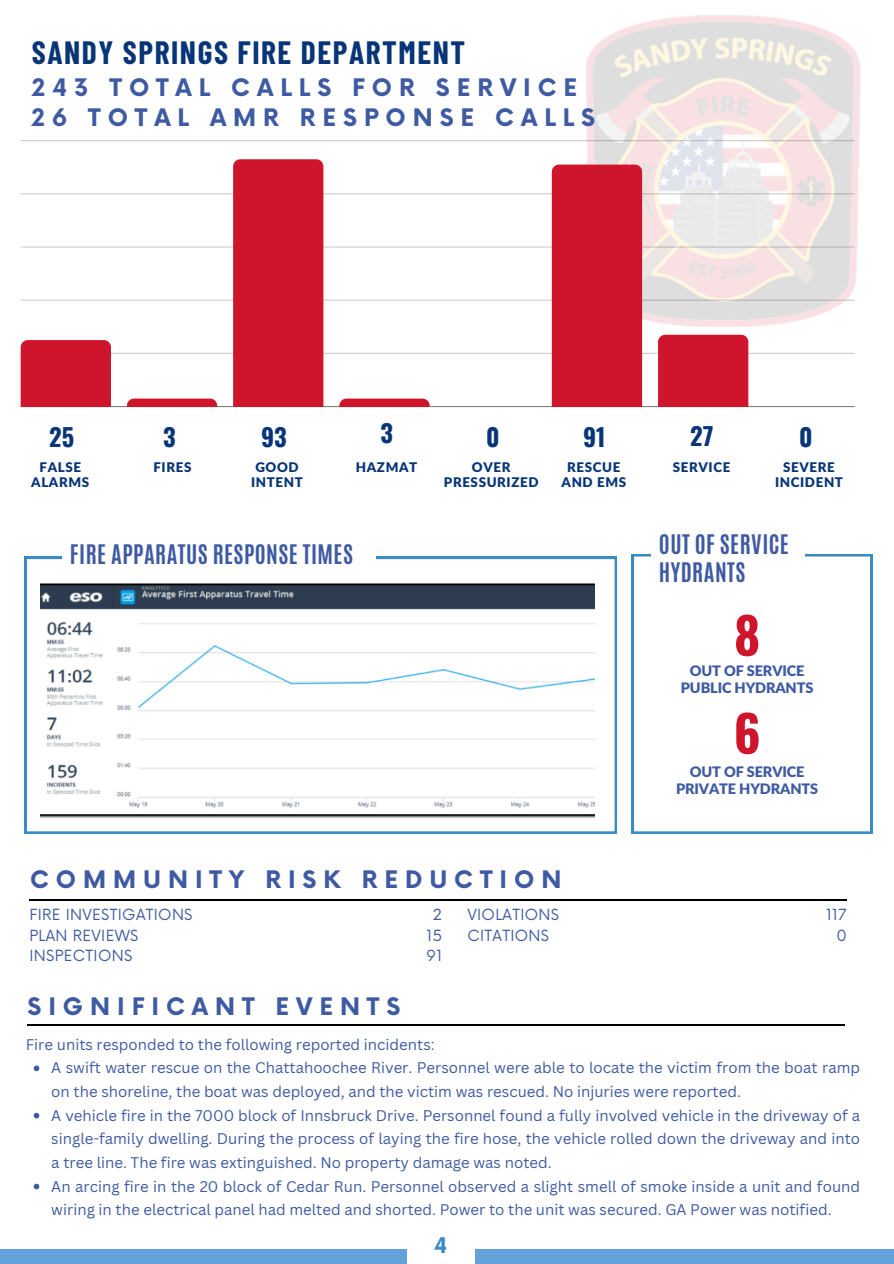
<style>
.page{position:relative;width:894px;height:1264px;background:#fff}
.page>*{position:absolute;margin:0;border:0;box-sizing:border-box;transform-origin:0 0}
.t1{font:700 50.1px "Oswald";color:#cf152b}
.t2{font:700 31.5px "Barlow Condensed";letter-spacing:.05em;color:#073577}
.t3{font:700 24.45px "Oswald";color:#073577}
.t4{font:700 23.55px "Now";letter-spacing:.295em;color:#3e5aa2}
.t5{font:700 22.5px/28.2px "Antonio";letter-spacing:.02em;color:#3e5aa2}
.t6{font:700 21px "Now";color:#3a8ac4}
.t7{font:15px/23.7px "Canva Sans";color:#3e5aa2}
.t8{font:15px/20.2px "Now";letter-spacing:.02em;color:#3e5aa2}
.t9{font:900 14.55px/16.8px "Lato Latin";letter-spacing:-.01em;color:#3e5aa2;text-align:center}
.t10{font:900 13.35px/15.6px "Lato Latin";letter-spacing:.045em;color:#073577;text-align:center}
</style>
<div class="page">
<div style="left:0;top:1248px;width:893px;height:15px;background:#65a1da"></div>
<hr style="left:29px;top:899px;width:817px;height:1px;background:#000">
<div style="left:407px;top:1226px;width:67px;height:37px;background:#fff"></div>
<hr style="left:27px;top:1024px;width:817px;height:1px;background:#000">
<svg style="left:631px;top:554px;width:241px;height:279px"></svg>
<svg style="left:25px;top:557px;width:591px;height:276px"></svg>
<svg style="left:651px;top:554px;width:153px;height:45px"></svg>
<img style="left:572px;top:15px;width:289px;height:312px">
<hr style="left:21px;top:406px;width:833px;height:1px;background:#302d2e">
<hr style="left:21px;top:353px;width:833px;height:1px;background:#302d2e">
<hr style="left:21px;top:299px;width:833px;height:2px;background:#302d2e">
<hr style="left:21px;top:246px;width:833px;height:1px;background:#302d2e">
<hr style="left:21px;top:193px;width:833px;height:1px;background:#302d2e">
<hr style="left:21px;top:140px;width:833px;height:1px;background:#302d2e">
<div style="left:21px;top:340px;width:90px;height:66px;background:#cf152b"></div>
<svg style="left:127px;top:398px;width:90px;height:8px"></svg>
<div style="left:233px;top:159px;width:90px;height:247px;background:#cf152b"></div>
<svg style="left:339px;top:398px;width:90px;height:8px"></svg>
<div style="left:551px;top:165px;width:91px;height:241px;background:#cf152b"></div>
<div style="left:658px;top:335px;width:90px;height:71px;background:#cf152b"></div>
<svg style="left:62px;top:557px;width:313px;height:25px"></svg>
<img style="left:40px;top:582px;width:554px;height:237px">
<svg style="left:34px;top:1065px;width:5px;height:6px"></svg>
<svg style="left:34px;top:1112px;width:5px;height:6px"></svg>
<svg style="left:34px;top:1183px;width:5px;height:6px"></svg>
<p class="t2" style="left:32px;top:33px;width:435px">SANDY SPRINGS FIRE DEPARTMENT</p>
<p class="t4" style="left:32px;top:75px;width:547px">243 TOTAL CALLS FOR SERVICE</p>
<p class="t4" style="left:31px;top:105px;width:565px">26 TOTAL AMR RESPONSE CALLS</p>
<h3 class="t3" style="left:49px;top:417px;width:27px">25</h3>
<p class="t3" style="left:163px;top:417px;width:14px">3</p>
<h3 class="t3" style="left:261px;top:417px;width:27px">93</h3>
<h5 class="t3" style="left:380px;top:414px;width:14px">3</h5>
<h2 class="t3" style="left:486px;top:417px;width:15px">0</h2>
<h4 class="t3" style="left:583px;top:417px;width:24px">91</h4>
<h5 class="t3" style="left:690px;top:416px;width:25px">27</h5>
<h4 class="t3" style="left:799px;top:417px;width:15px">0</h4>
<h2 class="t10" style="left:31px;top:460px;width:59px">FALSE<br>ALARMS</h2>
<h2 class="t10" style="left:774px;top:460px;width:69px">SEVERE<br>INCIDENT</h2>
<p class="t10" style="left:153px;top:460px;width:39px">FIRES</p>
<p class="t10" style="left:444px;top:460px;width:96px">OVER<br>PRESSURIZED</p>
<p class="t10" style="left:561px;top:460px;width:66px">RESCUE<br>AND EMS</p>
<p class="t10" style="left:255px;top:460px;width:45px">GOOD</p>
<p class="t10" style="left:356px;top:460px;width:63px">HAZMAT</p>
<p class="t10" style="left:672px;top:460px;width:59px">SERVICE</p>
<p class="t10" style="left:251px;top:475px;width:53px">INTENT</p>
<h2 class="t5" style="left:70px;top:540px;width:284px">FIRE APPARATUS RESPONSE TIMES</h2>
<h1 class="t5" style="left:658px;top:530px;width:131px">OUT OF SERVICE<br>HYDRANTS</h1>
<h2 class="t1" style="left:733px;top:596px;width:28px">8</h2>
<h5 class="t9" style="left:680px;top:663px;width:134px">OUT OF SERVICE<br>PUBLIC HYDRANTS</h5>
<p class="t1" style="left:733px;top:694px;width:28px">6</p>
<p class="t9" style="left:676px;top:763px;width:143px">OUT OF SERVICE<br>PRIVATE HYDRANTS</p>
<h2 class="t4" style="left:30px;top:866px;width:532px">COMMUNITY RISK REDUCTION</h2>
<p class="t8" style="left:426px;top:905px;width:17px;text-align:center">2<br>15<br>91</p>
<p class="t8" style="left:825px;top:905px;width:22px;text-align:right">117<br>0</p>
<p class="t8" style="left:29px;top:905px;width:164px">FIRE INVESTIGATIONS<br>PLAN REVIEWS<br>INSPECTIONS</p>
<p class="t8" style="left:467px;top:905px;width:93px">VIOLATIONS<br>CITATIONS</p>
<p class="t4" style="left:28px;top:993px;width:374px">SIGNIFICANT EVENTS</p>
<p class="t7" style="left:26px;top:1032px;width:410px">Fire units responded to the following reported incidents:</p>
<p class="t7" style="left:51px;top:1055px;width:810px">A swift water rescue on the Chattahoochee River. Personnel were able to locate the victim from the boat ramp on the shoreline, the boat was deployed, and the victim was rescued. No injuries were reported.</p>
<p class="t7" style="left:51px;top:1102px;width:810px;text-align:justify">A vehicle fire in the 7000 block of Innsbruck Drive. Personnel found a fully involved vehicle in the driveway of a single-family dwelling. During the process of laying the fire hose, the vehicle rolled down the driveway and into a tree line. The fire was extinguished. No property damage was noted.</p>
<p class="t7" style="left:51px;top:1173px;width:810px">An arcing fire in the 20 block of Cedar Run. Personnel observed a slight smell of smoke inside a unit and found wiring in the electrical panel had melted and shorted. Power to the unit was secured. GA Power was notified.</p>
<p class="t6" style="left:434px;top:1234px;width:15px">4</p>
</div>
